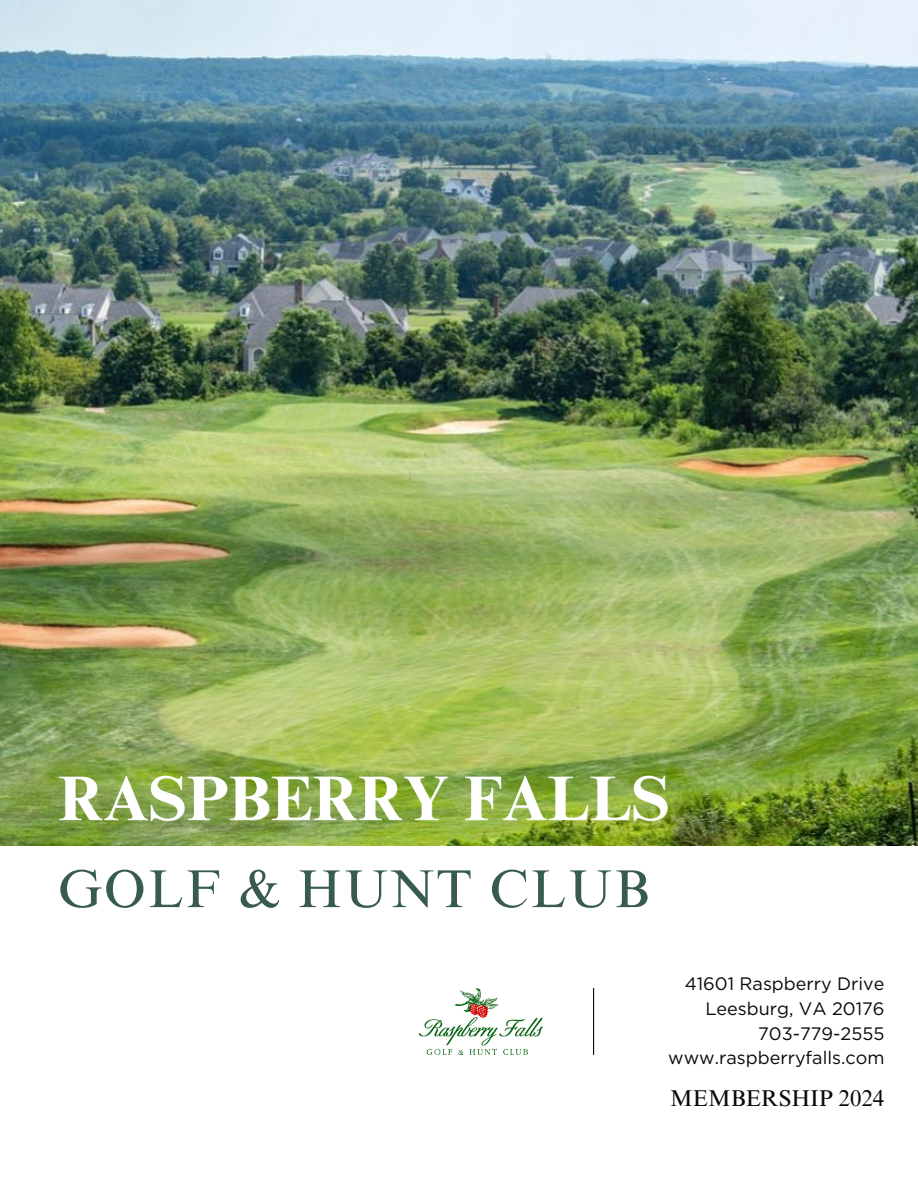
<style>
.page{position:relative;width:918px;height:1188px;background:#fff}
.page>*{position:absolute;margin:0;border:0;box-sizing:border-box;transform-origin:0 0}
.t1{font:700 63px "Times NRMT Pro";color:#fff}
.t2{font:53.4px "Times NRMT Pro";letter-spacing:.04em;color:#385b4f}
.t3{font:22.95px "Times NRMT Pro";color:#070a0e}
.t4{font:18px "Gotham";color:#070a0e}
</style>
<div class="page">
<img style="left:0;top:0;width:918px;height:845px">
<hr style="left:593px;top:988px;width:1px;height:67px;background:#070a0e">
<img style="left:420px;top:988px;width:122px;height:67px">
<p class="t1" style="left:58px;top:775px;width:613px">RASPBERRY FALLS</p>
<p class="t2" style="left:58px;top:869px;width:593px">GOLF &amp; HUNT CLUB</p>
<h1 class="t4" style="left:685px;top:973px;width:201px">41601 Raspberry Drive</h1>
<h2 class="t4" style="left:705px;top:997px;width:181px">Leesburg, VA 20176</h2>
<p class="t4" style="left:758px;top:1022px;width:128px">703-779-2555</p>
<p class="t4" style="left:668px;top:1047px;width:218px">www.raspberryfalls.com</p>
<p class="t3" style="left:670px;top:1090px;width:216px">MEMBERSHIP 2024</p>
</div>
